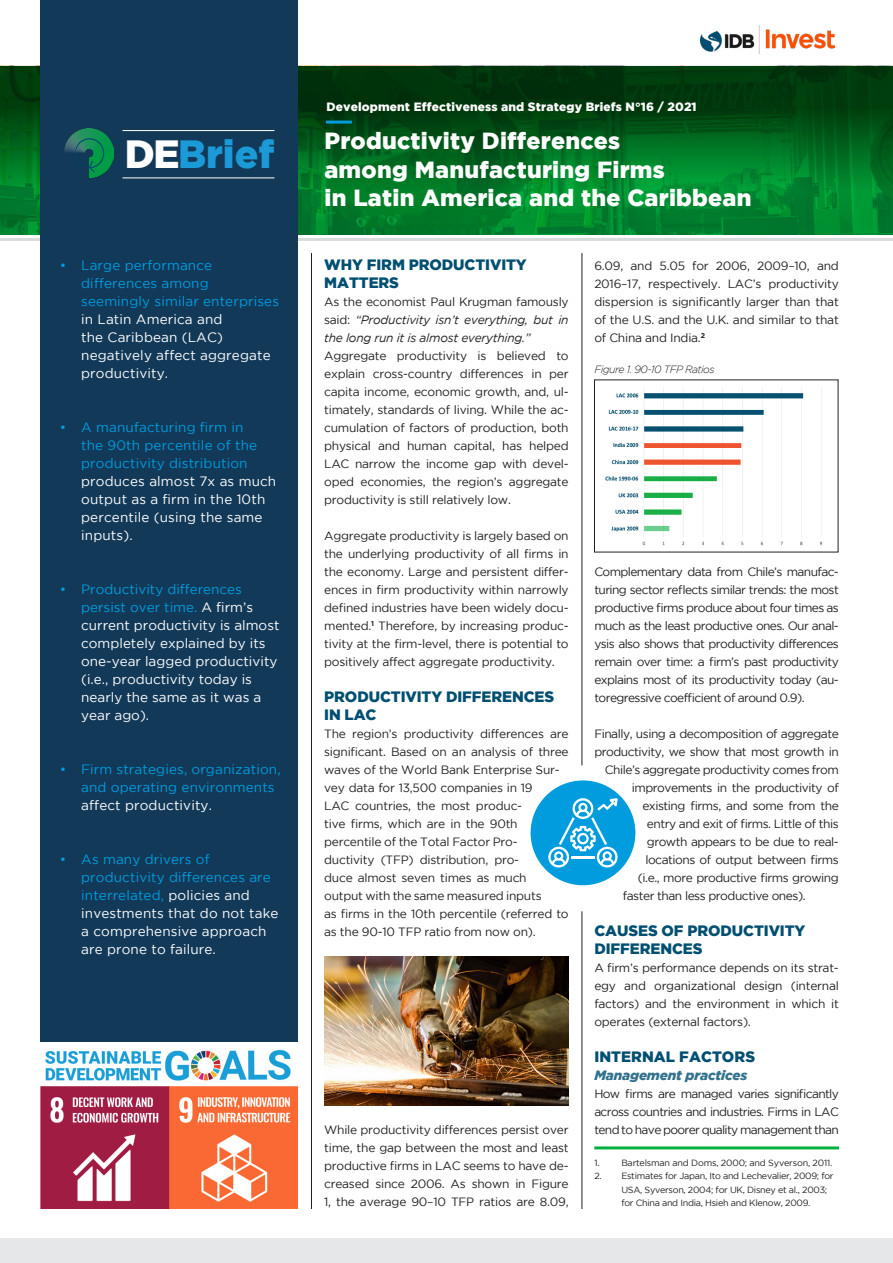
<style>
.page{position:relative;width:893px;height:1263px;background:#fff}
.page>*{position:absolute;margin:0;border:0;box-sizing:border-box;transform-origin:0 0}
.t1{font:900 39.3px "Gotham";color:#1b9ad7}
.t2{font:900 23.25px "Gotham";letter-spacing:.01em;color:#fff}
.titulos{font:900 15px/18px "Gotham";letter-spacing:-.005em;color:#004f71}
.t3{font:13.5px/18px "Gotham";letter-spacing:.01em;color:#fff}
.t4{font:13.5px/18px "Gotham";letter-spacing:.01em;color:#009cde}
.titulos-2{font:italic 900 13.5px "Gotham";letter-spacing:-.01em;color:#33728e}
.t5{font:12px/18px "Gotham";letter-spacing:-.02em;color:#231f20;text-align:justify}
.t6{font:12px "Gotham";letter-spacing:-.04em;color:#231f20}
.t7{font:italic 12px/18px "Gotham";letter-spacing:-.02em;color:#231f20;text-align:justify}
.t8{font:900 12px "Gotham";letter-spacing:.01em;color:#fff}
.t9{font:italic 300 10.5px "Gotham";letter-spacing:-.05em;color:#231f20}
.t10{font:9px/13.5px "Gotham";letter-spacing:-.03em;color:#231f20}
.s1{color:#fff}
.s2{color:#009cde}
.s3{font-style:normal}
</style>
<div class="page">
<img style="left:0;top:226px;width:893px;height:8px">
<svg style="left:0;top:66px;width:893px;height:160px;background:#00601d"></svg>
<hr style="left:0;top:238px;width:893px;height:3px;background:#d9dadc">
<div style="left:40px;top:0;width:258px;height:1209px;background:#133958"></div>
<hr style="left:311px;top:253px;width:1px;height:956px;background:#231f20">
<div style="left:0;top:1239px;width:893px;height:24px;background:#e6e7e9"></div>
<hr style="left:582px;top:911px;width:1px;height:298px;background:#231f20">
<hr style="left:594px;top:1146px;width:245px;height:3px;background:#00b140">
<hr style="left:122px;top:177px;width:152px;height:1px;background:#fff">
<hr style="left:122px;top:130px;width:152px;height:1px;background:#fff">
<img style="left:64px;top:128px;width:50px;height:50px">
<hr style="left:326px;top:121px;width:26px;height:3px;background:#009cde">
<img style="left:324px;top:956px;width:245px;height:150px">
<img style="left:700px;top:26px;width:135px;height:28px">
<img style="left:40px;top:1043px;width:258px;height:166px">
<img style="left:605px;top:388px;width:218px;height:158px">
<div style="left:531px;top:780px;width:104px;height:105px;background:#009cde;border-radius:50%"></div>
<svg style="left:548px;top:798px;width:70px;height:69px"></svg>
<hr style="left:582px;top:253px;width:1px;height:512px;background:#231f20">
<p class="t1" style="left:125px;top:131px;width:151px"><span class="s1">DE</span>Brief</p>
<p class="t3" style="left:81px;top:256px;width:199px;text-indent:-21px"><span class="s2">• Large performance differences among seemingly similar enterprises </span>in Latin America and<br>the Caribbean (LAC) negatively affect aggregate productivity.</p>
<p class="t3" style="left:81px;top:418px;width:197px;text-indent:-21px"><span class="s2">• A manufacturing firm in<br>the 90th percentile of the productivity distribution </span>produces almost 7x as much output as a firm in the 10th percentile (using the same inputs).</p>
<p class="t3" style="left:81px;top:580px;width:200px;text-indent:-21px"><span class="s2">• Productivity differences persist over time.</span> A firm’s current productivity is almost completely explained by its one-year lagged productivity (i.e., productivity today is nearly the same as it was a year ago).</p>
<p class="t4" style="left:81px;top:760px;width:201px;text-indent:-21px">• Firm strategies, organization, and operating environments <span class="s1">affect productivity.</span></p>
<p class="t3" style="left:81px;top:850px;width:199px;text-indent:-21px"><span class="s2">• As many drivers of productivity differences are interrelated,</span> policies and investments that do not take a comprehensive approach are prone to failure.</p>
<p class="t8" style="left:326px;top:100px;width:372px">Development Effectiveness and Strategy Briefs N°16 / 2021</p>
<p class="t2" style="left:324px;top:128px;width:297px">Productivity Differences</p>
<p class="t2" style="left:324px;top:156px;width:342px">among Manufacturing Firms</p>
<p class="t2" style="left:324px;top:184px;width:429px">in Latin America and the Caribbean</p>
<p class="titulos" style="left:324px;top:255px;width:204px">WHY FIRM PRODUCTIVITY<br>MATTERS</p>
<p class="t7" style="left:324px;top:293px;width:246px"><span class="s3">As the economist Paul Krugman famously said:</span> “Productivity isn’t everything, but in the long run it is almost everything.”</p>
<p class="t5" style="left:324px;top:347px;width:246px">Aggregate productivity is believed to explain cross-country differences in per capita income, economic growth, and, ul&shy;timately, standards of living. While the ac&shy;cumulation of factors of production, both physical and human capital, has helped LAC narrow the income gap with devel&shy;oped economies, the region’s aggregate productivity is still relatively low.</p>
<p class="t5" style="left:324px;top:527px;width:246px">Aggregate productivity is largely based on the underlying productivity of all firms in the economy. Large and persistent differ&shy;ences in firm productivity within narrowly defined industries have been widely docu&shy;mented.<sup>1</sup> Therefore, by increasing produc&shy;tivity at the firm-level, there is potential to positively affect aggregate productivity.</p>
<p class="titulos" style="left:324px;top:687px;width:231px">PRODUCTIVITY DIFFERENCES<br>IN LAC</p>
<p class="t5" style="left:324px;top:725px;width:246px;text-align:left">The region’s productivity differences are significant. Based on an analysis of three waves of the World Bank Enterprise Sur&shy;vey data for 13,500 companies in 19<br>LAC countries, the most produc-<br>tive firms, which are in the 90th percentile of the Total Factor Pro&shy;ductivity (TFP) distribution, pro-<br>duce almost seven times as much<br>output with the same measured inputs<br>as firms in the 10th percentile (referred to as the 90-10 TFP ratio from now on).</p>
<p class="t5" style="left:324px;top:1121px;width:246px">While productivity differences persist over time, the gap between the most and least productive firms in LAC seems to have de&shy;creased since 2006. As shown in Figure 1, the average 90–10 TFP ratios are 8.09,</p>
<p class="t5" style="left:594px;top:257px;width:246px">6.09, and 5.05 for 2006, 2009–10, and 2016–17, respectively. LAC’s productivity dispersion is significantly larger than that of the U.S. and the U.K. and similar to that of China and India.<sup>2</sup></p>
<p class="t9" style="left:594px;top:363px;width:122px">Figure 1. 90-10 TFP Ratios</p>
<p class="t5" style="left:594px;top:563px;width:246px">Complementary data from Chile’s manufac&shy;turing sector reflects similar trends: the most productive firms produce about four times as much as the least productive ones. Our anal&shy;ysis also shows that productivity differences remain over time: a firm’s past productivity explains most of its productivity today (au&shy;toregressive coefficient of around 0.9).</p>
<p class="t6" style="left:594px;top:727px;width:246px">Finally, using a decomposition of aggregate</p>
<p class="t6" style="left:594px;top:745px;width:246px">productivity, we show that most growth in</p>
<p class="t6" style="left:605px;top:763px;width:236px">Chile’s aggregate productivity comes from</p>
<p class="t6" style="left:632px;top:781px;width:209px">improvements in the productivity of</p>
<p class="t6" style="left:642px;top:799px;width:198px">existing firms, and some from the</p>
<p class="t6" style="left:647px;top:817px;width:194px">entry and exit of firms. Little of this</p>
<p class="t6" style="left:647px;top:835px;width:193px">growth appears to be due to real-</p>
<p class="t6" style="left:645px;top:853px;width:195px">locations of output between firms</p>
<p class="t6" style="left:638px;top:871px;width:203px">(i.e., more productive firms growing</p>
<p class="t6" style="left:623px;top:889px;width:184px">faster than less productive ones).</p>
<p class="titulos" style="left:594px;top:921px;width:212px">CAUSES OF PRODUCTIVITY<br>DIFFERENCES</p>
<p class="t5" style="left:594px;top:959px;width:246px">A firm’s performance depends on its strat&shy;egy and organizational design (internal factors) and the environment in which it operates (external factors).</p>
<p class="titulos" style="left:594px;top:1047px;width:162px">INTERNAL FACTORS</p>
<p class="titulos-2" style="left:594px;top:1067px;width:155px">Management practices</p>
<p class="t5" style="left:594px;top:1085px;width:246px">How firms are managed varies significantly across countries and industries. Firms in LAC tend to have poorer quality management than</p>
<p class="t10" style="left:594px;top:1155px;width:7px">1.</p>
<p class="t10" style="left:621px;top:1155px;width:212px">Bartelsman and Doms, 2000; and Syverson, 2011.</p>
<p class="t10" style="left:621px;top:1169px;width:214px;text-indent:-27px">2. Estimates for Japan, Ito and Lechevalier, 2009; for<br>USA, Syverson, 2004; for UK, Disney et al., 2003; for China and India, Hsieh and Klenow, 2009.</p>
</div>
